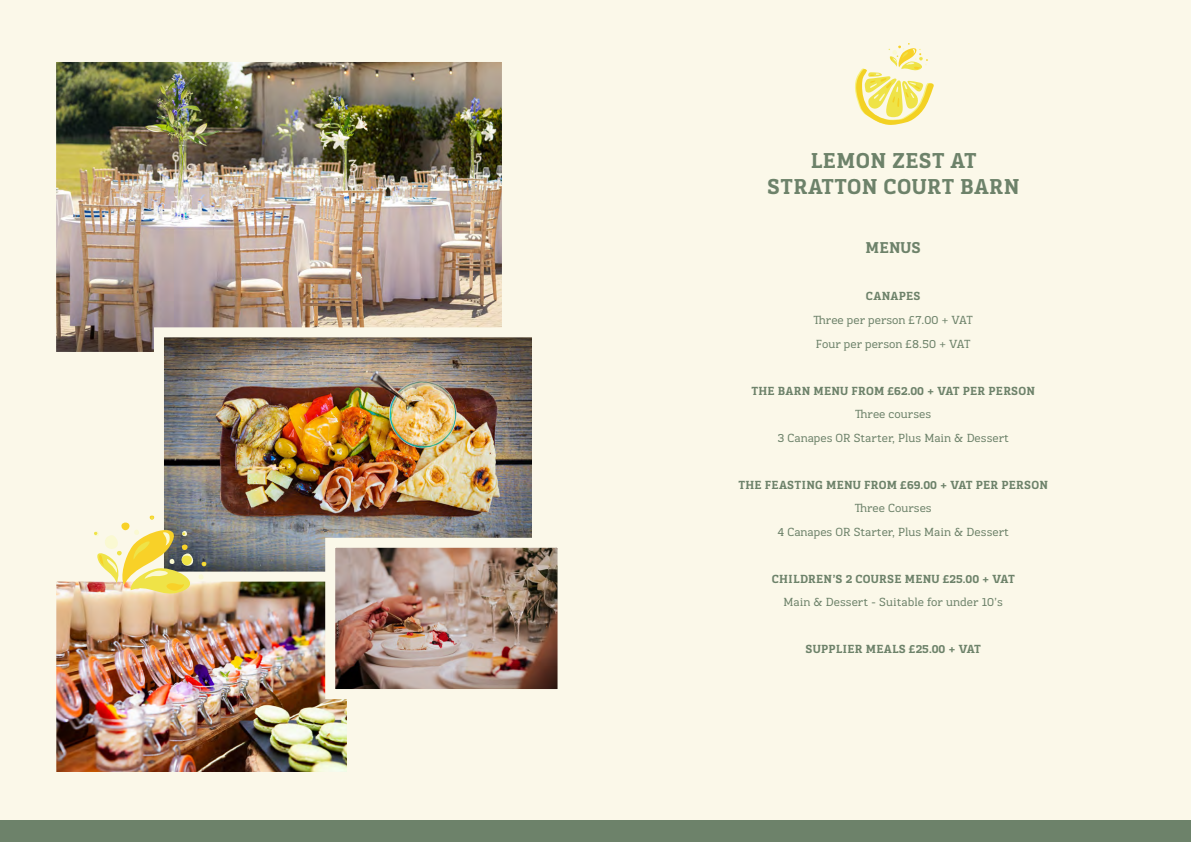
<style>
.page{position:relative;width:1191px;height:842px;background:#fff}
.page>*{position:absolute;margin:0;border:0;box-sizing:border-box;transform-origin:0 0}
.t1{font:700 22px/26.4px "Kondolar";letter-spacing:.015em;color:#6d826a;text-align:center}
.t2{font:700 16px "Kondolar";color:#6d826a}
.t3{font:12px/23.5px "Kondolar";color:#6d826a;text-align:center}
.t4{font:700 12px "Kondolar";letter-spacing:.015em;color:#6d826a}
</style>
<div class="page">
<div style="left:0;top:0;width:606px;height:842px;background:#fbf8e9"></div>
<div style="left:578px;top:0;width:613px;height:842px;background:#fbf8e9"></div>
<div style="left:0;top:821px;width:603px;height:21px;background:#6d826a"></div>
<div style="left:588px;top:821px;width:603px;height:21px;background:#6d826a"></div>
<svg style="left:855px;top:43px;width:79px;height:82px"></svg>
<img style="left:57px;top:63px;width:444px;height:288px">
<img style="left:165px;top:338px;width:366px;height:234px">
<div style="left:154px;top:327px;width:410px;height:258px;border:10px solid #fbf8e9"></div>
<img style="left:57px;top:583px;width:289px;height:188px">
<img style="left:336px;top:549px;width:220px;height:139px">
<div style="left:325px;top:538px;width:242px;height:161px;border:10px solid #fbf8e9"></div>
<img style="left:63px;top:515px;width:161px;height:85px">
<h1 class="t1" style="left:767px;top:147px;width:254px">LEMON ZEST AT<br>STRATTON COURT BARN</h1>
<h2 class="t2" style="left:865px;top:238px;width:57px">MENUS</h2>
<p class="t4" style="left:866px;top:289px;width:56px">CANAPES</p>
<p class="t3" style="left:813px;top:308px;width:161px;text-align:left">Three per person £7.00 + VAT<br>Four per person £8.50 + VAT</p>
<p class="t4" style="left:751px;top:383px;width:285px">THE BARN MENU FROM £62.00 + VAT PER PERSON</p>
<p class="t3" style="left:777px;top:402px;width:233px">Three courses<br>3 Canapes OR Starter, Plus Main &amp; Dessert</p>
<p class="t4" style="left:738px;top:477px;width:311px">THE FEASTING MENU FROM £69.00 + VAT PER PERSON</p>
<p class="t3" style="left:777px;top:496px;width:233px">Three Courses<br>4 Canapes OR Starter, Plus Main &amp; Dessert</p>
<p class="t4" style="left:771px;top:571px;width:245px">CHILDREN’S 2 COURSE MENU £25.00 + VAT</p>
<p class="t3" style="left:783px;top:591px;width:221px">Main &amp; Dessert - Suitable for under 10’s</p>
<p class="t4" style="left:805px;top:641px;width:177px">SUPPLIER MEALS £25.00 + VAT</p>
</div>
